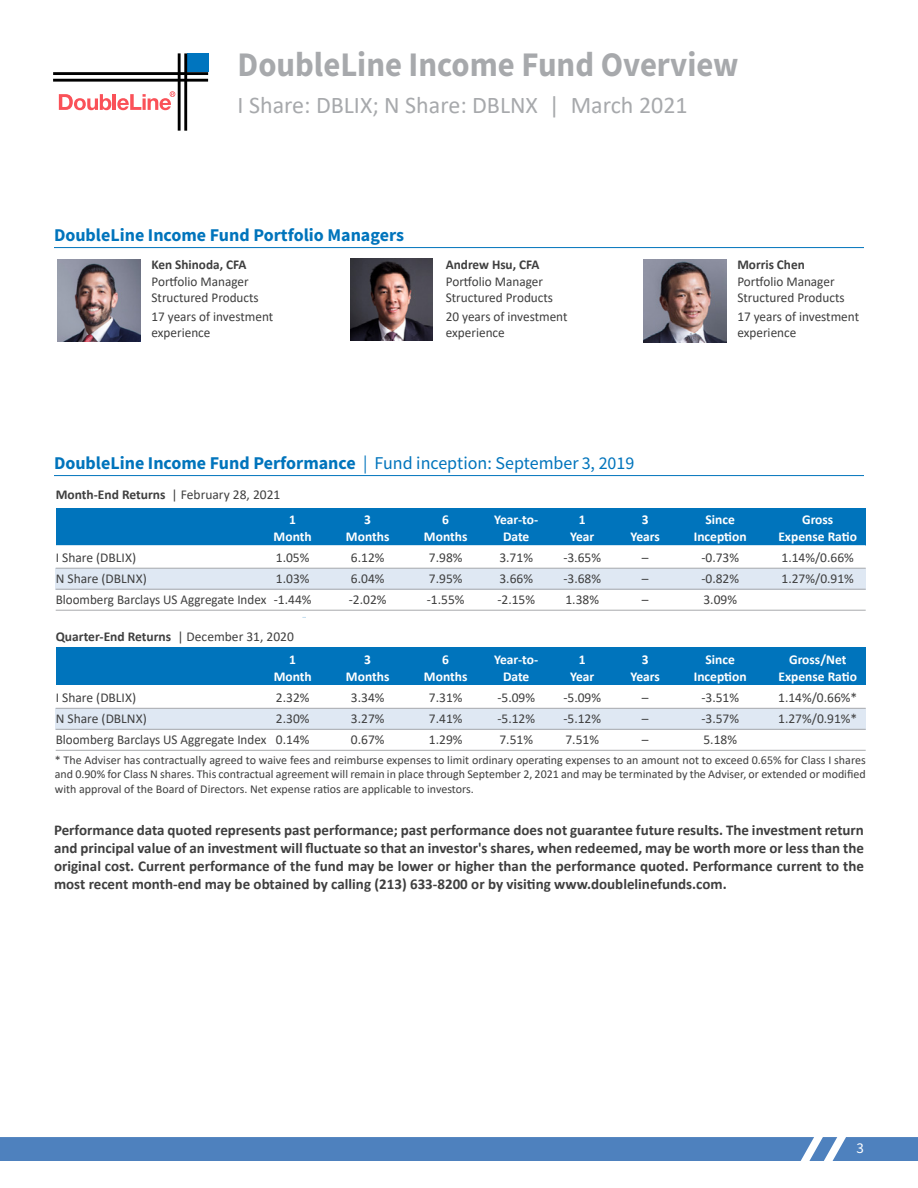
<style>
.page{position:relative;width:918px;height:1188px;background:#fff}
.page>*{position:absolute;margin:0;border:0;box-sizing:border-box;transform-origin:0 0}
.t1{font:700 34.5px "Source Sans Pro";color:#a7a9ac;scale:.95 1}
.t2{font:24px "Calibri";color:#a7a9ac}
.t3{font:700 18px "Source Sans Pro";color:#0074bc}
.t4{font:700 15px/18px "Calibri";color:#3f3f3f;text-align:justify}
.t5{font:15px "Source Sans Variable";color:#fff}
.t6{font:13.5px/16.2px "Calibri";color:#3f3f3f}
.t7{font:700 13.5px "Calibri";color:#fff}
.t8{font:700 13.5px/23.7px "Calibri";color:#3f3f3f;text-align:right}
.t9{font:12px/14.4px "Calibri";color:#3f3f3f;text-align:justify}
.s1{font-family:"Source Sans Variable";font-weight:400}
.s2{font-weight:400}
.s3{color:#fff}
</style>
<div class="page">
<div style="left:187px;top:53px;width:21px;height:19px;background:#0075bf"></div>
<hr style="left:53px;top:72px;width:155px;height:3px;background:#000">
<hr style="left:53px;top:79px;width:155px;height:3px;background:#000">
<hr style="left:178px;top:53px;width:3px;height:78px;background:#000">
<hr style="left:184px;top:53px;width:3px;height:78px;background:#000">
<svg style="left:59px;top:94px;width:52px;height:16px"></svg>
<hr style="left:113px;top:94px;width:3px;height:16px;background:#fa5158">
<svg style="left:117px;top:91px;width:58px;height:19px"></svg>
<div style="left:0;top:1137px;width:918px;height:24px;background:#4e81be"></div>
<hr style="left:54px;top:247px;width:810px;height:1px;background:#0074bc">
<hr style="left:54px;top:475px;width:810px;height:1px;background:#0074bc">
<img style="left:58px;top:259px;width:82px;height:83px">
<img style="left:350px;top:258px;width:83px;height:83px">
<img style="left:644px;top:260px;width:82px;height:82px">
<div style="left:56px;top:647px;width:810px;height:38px;background:#0074bc"></div>
<div style="left:56px;top:508px;width:810px;height:38px;background:#0074bc"></div>
<div style="left:55px;top:568px;width:811px;height:22px;background:#dfe8f3"></div>
<div style="left:55px;top:708px;width:811px;height:21px;background:#dfe8f3"></div>
<hr style="left:56px;top:545px;width:810px;height:1px;background:#fff">
<hr style="left:56px;top:568px;width:810px;height:1px;background:#a7a9ac">
<hr style="left:56px;top:589px;width:810px;height:1px;background:#a7a9ac">
<hr style="left:56px;top:610px;width:810px;height:1px;background:#a7a9ac">
<hr style="left:56px;top:708px;width:810px;height:1px;background:#a7a9ac">
<hr style="left:56px;top:729px;width:810px;height:1px;background:#a7a9ac">
<hr style="left:56px;top:750px;width:810px;height:1px;background:#a7a9ac">
<h1 class="t1" style="left:238px;top:41px;width:529px">DoubleLine Income Fund Overview</h1>
<h2 class="t2" style="left:238px;top:89px;width:452px">I Share: DBLIX; N Share: DBLNX | March 2021</h2>
<h3 class="t3" style="left:54px;top:223px;width:352px">DoubleLine Income Fund Portfolio Managers</h3>
<p class="t8" style="left:152px;top:253px;width:96px">Ken Shinoda, CFA</p>
<p class="t6" style="left:152px;top:273px;width:109px">Portfolio Manager<br>Structured Products</p>
<p class="t6" style="left:152px;top:308px;width:123px">17 years of investment experience</p>
<p class="t8" style="left:446px;top:253px;width:95px">Andrew Hsu, CFA</p>
<p class="t6" style="left:446px;top:273px;width:109px">Portfolio Manager<br>Structured Products</p>
<p class="t6" style="left:446px;top:308px;width:123px">20 years of investment experience</p>
<h3 class="t3" style="left:54px;top:451px;width:582px">DoubleLine Income Fund Performance <span class="s1">| Fund inception: September 3, 2019</span></h3>
<p class="t8" style="left:56px;top:482px;width:226px">Month-End Returns <span class="s2">| February 28, 2021</span></p>
<p class="t8" style="left:737px;top:253px;width:69px">Morris Chen</p>
<p class="t6" style="left:737px;top:273px;width:109px">Portfolio Manager<br>Structured Products</p>
<p class="t6" style="left:737px;top:308px;width:123px">17 years of investment experience</p>
<p class="t7" style="left:289px;top:510px;width:8px">1</p>
<p class="t7" style="left:364px;top:510px;width:8px">3</p>
<p class="t7" style="left:442px;top:510px;width:8px">6</p>
<p class="t7" style="left:494px;top:510px;width:45px">Year-to-</p>
<p class="t7" style="left:579px;top:510px;width:8px">1</p>
<p class="t7" style="left:642px;top:510px;width:8px">3</p>
<p class="t7" style="left:706px;top:510px;width:31px">Since</p>
<p class="t7" style="left:802px;top:510px;width:33px">Gross</p>
<p class="t7" style="left:274px;top:527px;width:40px">Month</p>
<p class="t7" style="left:346px;top:527px;width:45px">Months</p>
<p class="t7" style="left:424px;top:527px;width:45px">Months</p>
<p class="t7" style="left:503px;top:527px;width:28px">Date</p>
<p class="t7" style="left:570px;top:527px;width:26px">Year</p>
<p class="t7" style="left:630px;top:527px;width:31px">Years</p>
<p class="t7" style="left:694px;top:527px;width:54px">Inception</p>
<p class="t7" style="left:778px;top:527px;width:80px">Expense Ratio</p>
<p class="t6" style="left:56px;top:549px;width:82px">I Share (DBLIX)</p>
<p class="t6" style="left:276px;top:549px;width:35px">1.05%</p>
<p class="t6" style="left:351px;top:549px;width:35px">6.12%</p>
<p class="t6" style="left:429px;top:549px;width:35px">7.98%</p>
<p class="t6" style="left:499px;top:549px;width:35px">3.71%</p>
<p class="t6" style="left:563px;top:549px;width:39px">-3.65%</p>
<p class="t6" style="left:642px;top:549px;width:8px">–</p>
<p class="t6" style="left:701px;top:549px;width:39px">-0.73%</p>
<p class="t6" style="left:782px;top:549px;width:74px">1.14%/0.66%</p>
<p class="t6" style="left:56px;top:570px;width:93px">N Share (DBLNX)</p>
<p class="t6" style="left:276px;top:570px;width:35px">1.03%</p>
<p class="t6" style="left:351px;top:570px;width:35px">6.04%</p>
<p class="t6" style="left:429px;top:570px;width:35px">7.95%</p>
<p class="t6" style="left:499px;top:570px;width:35px">3.66%</p>
<p class="t6" style="left:563px;top:570px;width:39px">-3.68%</p>
<p class="t6" style="left:642px;top:570px;width:8px">–</p>
<p class="t6" style="left:701px;top:570px;width:39px">-0.82%</p>
<p class="t6" style="left:782px;top:570px;width:74px">1.27%/0.91%</p>
<p class="t6" style="left:56px;top:591px;width:257px">Bloomberg Barclays US Aggregate Index -1.44%</p>
<p class="t6" style="left:349px;top:591px;width:39px">-2.02%</p>
<p class="t6" style="left:427px;top:591px;width:39px">-1.55%</p>
<p class="t6" style="left:497px;top:591px;width:39px">-2.15%</p>
<p class="t6" style="left:565px;top:591px;width:35px">1.38%</p>
<p class="t6" style="left:642px;top:591px;width:8px">–</p>
<p class="t6" style="left:703px;top:591px;width:35px">3.09%</p>
<p class="t8" style="left:56px;top:624px;width:242px">Quarter-End Returns <span class="s2">| December 31, 2020<br></span><span class="s3">1</span></p>
<p class="t7" style="left:364px;top:650px;width:8px">3</p>
<p class="t7" style="left:442px;top:650px;width:8px">6</p>
<p class="t7" style="left:494px;top:650px;width:46px">Year-to-</p>
<p class="t7" style="left:579px;top:650px;width:8px">1</p>
<p class="t7" style="left:642px;top:650px;width:8px">3</p>
<p class="t7" style="left:706px;top:650px;width:31px">Since</p>
<p class="t7" style="left:789px;top:650px;width:59px">Gross/Net</p>
<p class="t7" style="left:274px;top:667px;width:40px">Month</p>
<p class="t7" style="left:346px;top:667px;width:45px">Months</p>
<p class="t7" style="left:424px;top:667px;width:45px">Months</p>
<p class="t7" style="left:503px;top:667px;width:28px">Date</p>
<p class="t7" style="left:570px;top:667px;width:26px">Year</p>
<p class="t7" style="left:631px;top:667px;width:31px">Years</p>
<p class="t7" style="left:694px;top:667px;width:54px">Inception</p>
<p class="t7" style="left:778px;top:667px;width:80px">Expense Ratio</p>
<p class="t6" style="left:56px;top:689px;width:82px">I Share (DBLIX)</p>
<p class="t6" style="left:276px;top:689px;width:35px">2.32%</p>
<p class="t6" style="left:351px;top:689px;width:35px">3.34%</p>
<p class="t6" style="left:429px;top:689px;width:35px">7.31%</p>
<p class="t6" style="left:497px;top:689px;width:39px">-5.09%</p>
<p class="t6" style="left:563px;top:689px;width:39px">-5.09%</p>
<p class="t6" style="left:642px;top:689px;width:8px">–</p>
<p class="t6" style="left:701px;top:689px;width:39px">-3.51%</p>
<p class="t6" style="left:778px;top:689px;width:81px">1.14%/0.66%*</p>
<p class="t6" style="left:56px;top:710px;width:93px">N Share (DBLNX)</p>
<p class="t6" style="left:276px;top:710px;width:35px">2.30%</p>
<p class="t6" style="left:351px;top:710px;width:35px">3.27%</p>
<p class="t6" style="left:429px;top:710px;width:35px">7.41%</p>
<p class="t6" style="left:497px;top:710px;width:39px">-5.12%</p>
<p class="t6" style="left:563px;top:710px;width:39px">-5.12%</p>
<p class="t6" style="left:642px;top:710px;width:8px">–</p>
<p class="t6" style="left:701px;top:710px;width:39px">-3.57%</p>
<p class="t6" style="left:778px;top:710px;width:81px">1.27%/0.91%*</p>
<p class="t6" style="left:56px;top:731px;width:255px">Bloomberg Barclays US Aggregate Index 0.14%</p>
<p class="t6" style="left:351px;top:731px;width:35px">0.67%</p>
<p class="t6" style="left:429px;top:731px;width:35px">1.29%</p>
<p class="t6" style="left:499px;top:731px;width:35px">7.51%</p>
<p class="t6" style="left:565px;top:731px;width:35px">7.51%</p>
<p class="t6" style="left:642px;top:731px;width:8px">–</p>
<p class="t6" style="left:703px;top:731px;width:35px">5.18%</p>
<p class="t9" style="left:55px;top:752px;width:812px">* The Adviser has contractually agreed to waive fees and reimburse expenses to limit ordinary operating expenses to an amount not to exceed 0.65% for Class I shares and 0.90% for Class N shares. This contractual agreement will remain in place through September 2, 2021 and may be terminated by the Adviser, or extended or modified with approval of the Board of Directors. Net expense ratios are applicable to investors.</p>
<p class="t4" style="left:54px;top:821px;width:812px">Performance data quoted represents past performance; past performance does not guarantee future results. The investment return and principal value of an investment will fluctuate so that an investor's shares, when redeemed, may be worth more or less than the original cost. Current performance of the fund may be lower or higher than the performance quoted. Performance current to the most recent month-end may be obtained by calling (213) 633-8200 or by visiting www.doublelinefunds.com.</p>
<p class="t5" style="left:856px;top:1139px;width:9px">3</p>
</div>
